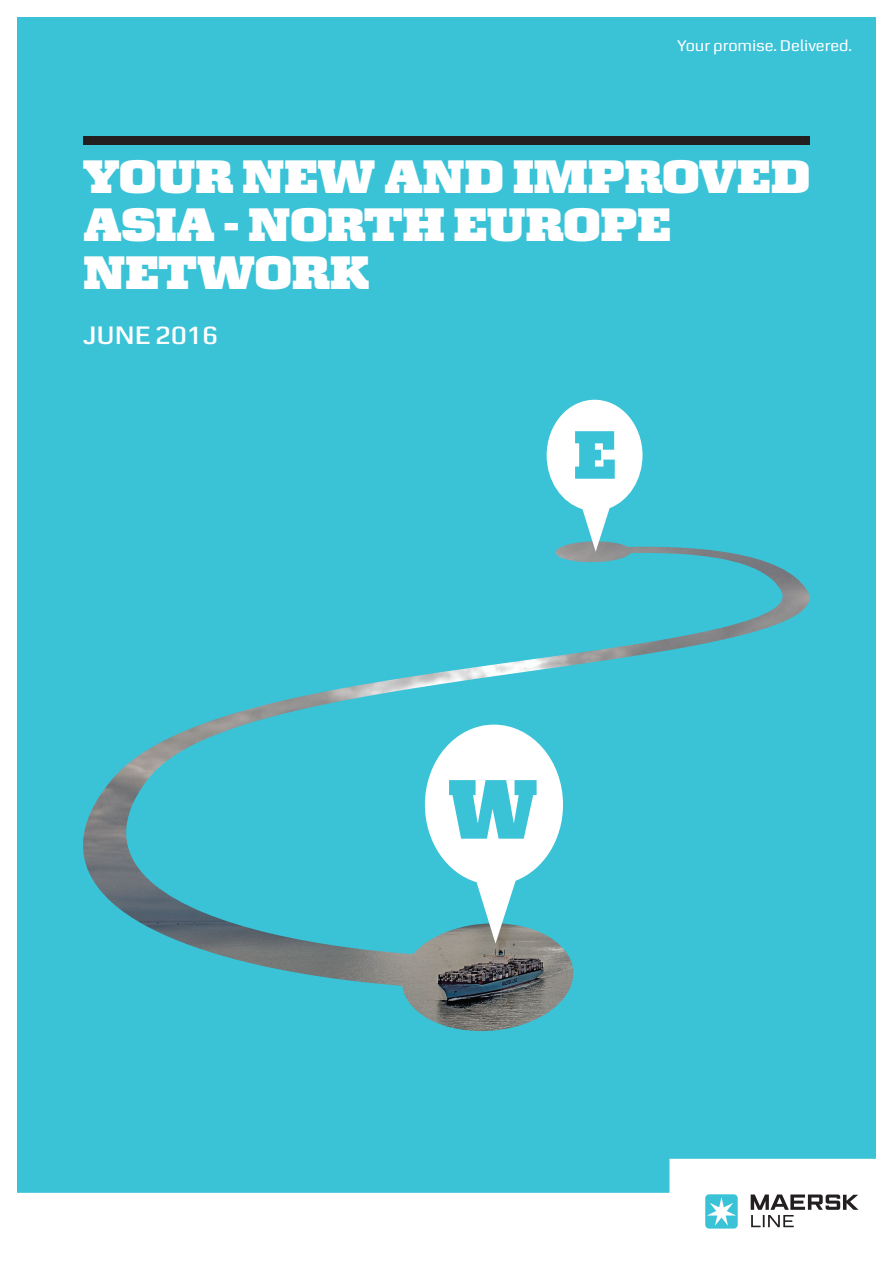
<style>
.page{position:relative;width:893px;height:1263px;background:#fff}
.page>*{position:absolute;margin:0;border:0;box-sizing:border-box;transform-origin:0 0}
.t1{font:48px/48px "Zetta Serif Poster";color:#fff}
.t2{font:600 27px "Zetta Sans";color:#fff}
.t3{font:16.5px "Zetta Sans";color:#fff}
</style>
<div class="page">
<div style="left:17px;top:17px;width:859px;height:1229px;background:#3ac2d7"></div>
<svg style="left:17px;top:1159px;width:859px;height:87px;fill:#fff"></svg>
<div style="left:705px;top:1194px;width:33px;height:34px;background:#3ac2d7;border-radius:4px"></div>
<svg style="left:707px;top:1197px;width:29px;height:29px"></svg>
<svg style="left:751px;top:1194px;width:107px;height:33px;background:#bbbabb"></svg>
<img style="left:83px;top:546px;width:727px;height:485px">
<svg style="left:425px;top:725px;width:138px;height:218px"></svg>
<svg style="left:547px;top:400px;width:95px;height:152px"></svg>
<div style="left:83px;top:136px;width:727px;height:9px;background:#231f20"></div>
<p class="t3" style="left:677px;top:36px;width:176px">Your promise. Delivered.</p>
<p class="t1" style="left:83px;top:151px;width:728px">YOUR NEW AND IMPROVED<br>ASIA - NORTH EUROPE<br>NETWORK</p>
<p class="t2" style="left:83px;top:321px;width:137px">JUNE 2016</p>
</div>
